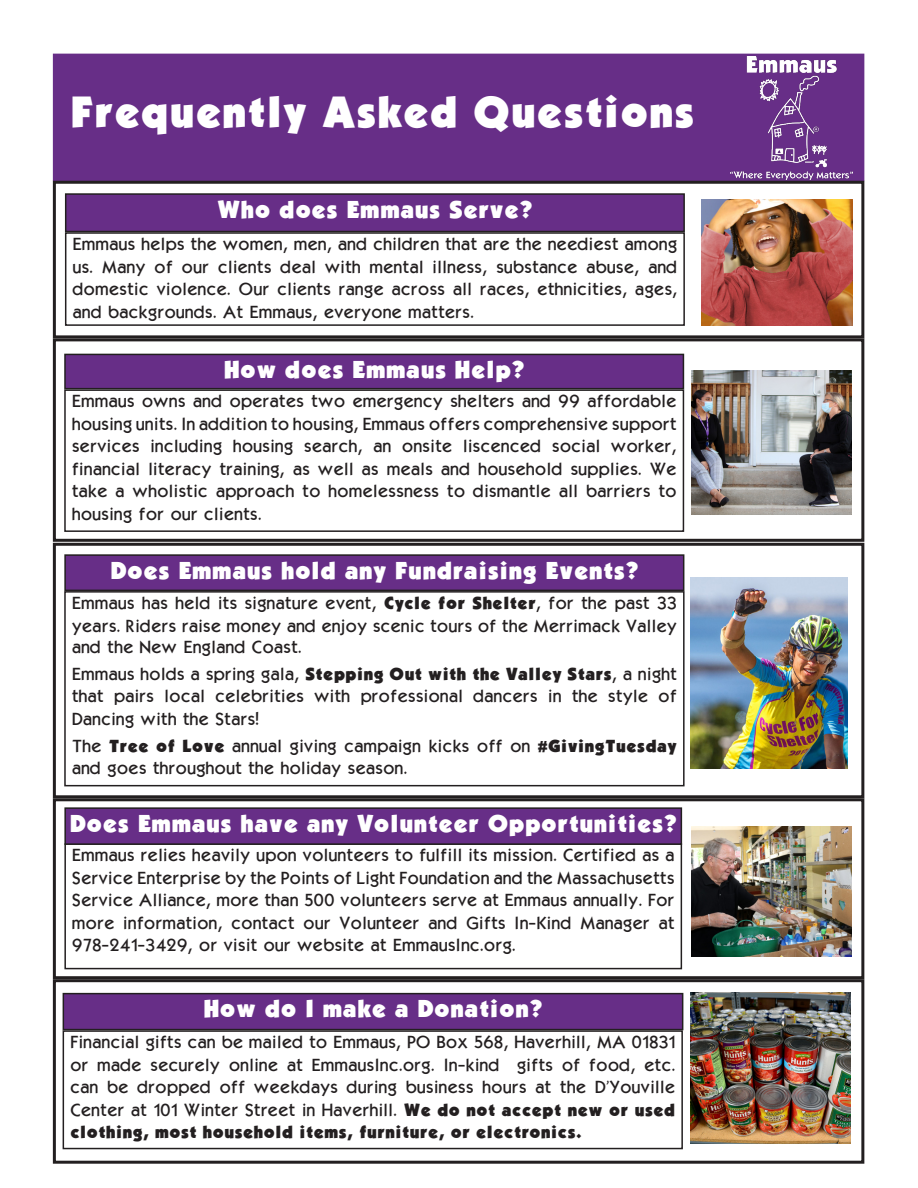
<style>
.page{position:relative;width:918px;height:1188px;background:#fff}
.page>*{position:absolute;margin:0;border:0;box-sizing:border-box;transform-origin:0 0}
.t1{font:37.5px "Kabel Ultra";color:#fff}
.t2{font:21px "Kabel Ultra";color:#fff}
.t3{font:500 15px/22.5px "Kabel";color:#231f20;text-align:justify}
.s1{font-family:"Kabel Ultra";font-weight:400}
.s2{font-family:"Arial";font-weight:900}
</style>
<div class="page">
<div style="left:53px;top:979px;width:811px;height:185px;border:3px solid #231f20"></div>
<div style="left:63px;top:1030px;width:620px;height:119px;border:2px solid #231f20"></div>
<img style="left:690px;top:993px;width:161px;height:151px">
<div style="left:53px;top:54px;width:811px;height:127px;background:#672e87;border:3px solid #672e87"></div>
<img style="left:731px;top:57px;width:121px;height:123px">
<div style="left:53px;top:181px;width:811px;height:157px;border:3px solid #231f20"></div>
<div style="left:65px;top:232px;width:620px;height:94px;border:2px solid #231f20"></div>
<img style="left:701px;top:200px;width:151px;height:126px">
<div style="left:66px;top:194px;width:618px;height:38px;background:#672e87"></div>
<div style="left:65px;top:193px;width:620px;height:39px;border:2px solid #231f20"></div>
<div style="left:53px;top:338px;width:811px;height:204px;border:3px solid #231f20"></div>
<div style="left:64px;top:389px;width:620px;height:143px;border:2px solid #231f20"></div>
<div style="left:65px;top:354px;width:618px;height:35px;background:#672e87"></div>
<div style="left:64px;top:354px;width:620px;height:35px;border:2px solid #231f20"></div>
<img style="left:691px;top:371px;width:160px;height:144px">
<div style="left:53px;top:543px;width:811px;height:255px;border:3px solid #231f20"></div>
<div style="left:65px;top:555px;width:619px;height:35px;background:#672e87"></div>
<div style="left:64px;top:554px;width:620px;height:37px;border:2px solid #231f20"></div>
<div style="left:64px;top:591px;width:621px;height:195px;border:2px solid #231f20"></div>
<div style="left:53px;top:798px;width:811px;height:181px;border:3px solid #231f20"></div>
<div style="left:64px;top:843px;width:618px;height:126px;border:2px solid #231f20"></div>
<div style="left:65px;top:808px;width:616px;height:36px;background:#672e87"></div>
<div style="left:64px;top:807px;width:618px;height:38px;border:2px solid #231f20"></div>
<img style="left:691px;top:826px;width:160px;height:131px">
<div style="left:63px;top:994px;width:620px;height:36px;background:#672e87"></div>
<div style="left:63px;top:993px;width:620px;height:37px;border:2px solid #231f20"></div>
<img style="left:690px;top:578px;width:158px;height:191px">
<p class="t1" style="left:70px;top:86px;width:626px">Frequently Asked Questions</p>
<p class="t2" style="left:217px;top:195px;width:317px">Who does Emmaus Serve?</p>
<p class="t3" style="left:72px;top:233px;width:606px">Emmaus helps the women, men, and children that are the neediest among us. Many of our clients deal with mental illness, substance abuse, and domestic violence. Our clients range across all races, ethnicities, ages, and backgrounds. At Emmaus, everyone matters.</p>
<p class="t2" style="left:224px;top:355px;width:302px">How does Emmaus Help?</p>
<p class="t3" style="left:72px;top:390px;width:606px">Emmaus owns and operates two emergency shelters and 99 affordable housing units. In addition to housing, Emmaus offers comprehensive support services including housing search, an onsite liscenced social worker, financial literacy training, as well as meals and household supplies. We take a wholistic approach to homelessness to dismantle all barriers to housing for our clients.</p>
<p class="t2" style="left:110px;top:556px;width:530px">Does Emmaus hold any Fundraising Events?</p>
<p class="t3" style="left:72px;top:592px;width:607px">Emmaus has held its signature event, <span class="s1">Cycle for Shelter</span>, for the past 33 years. Riders raise money and enjoy scenic tours of the Merrimack Valley</p>
<p class="t3" style="left:72px;top:635px;width:232px">and the New England Coast.</p>
<p class="t3" style="left:72px;top:662px;width:607px">Emmaus holds a spring gala, <span class="s1">Stepping Out with the Valley Stars</span>, a night that pairs local celebrities with professional dancers in the style of Dancing with the Stars!</p>
<p class="t3" style="left:72px;top:734px;width:607px">The <span class="s1">Tree of Love</span> annual giving campaign kicks off on <span class="s2">#</span><span class="s1">GivingTuesday </span>and goes throughout the holiday season.</p>
<p class="t2" style="left:69px;top:809px;width:609px">Does Emmaus have any Volunteer Opportunities?</p>
<p class="t3" style="left:72px;top:844px;width:604px">Emmaus relies heavily upon volunteers to fulfill its mission. Certified as a Service Enterprise by the Points of Light Foundation and the Massachusetts Service Alliance, more than 500 volunteers serve at Emmaus annually. For more information, contact our Volunteer and Gifts In-Kind Manager at 978-241-3429, or visit our website at EmmausInc.org.</p>
<p class="t2" style="left:203px;top:994px;width:341px">How do I make a Donation?</p>
<p class="t3" style="left:70px;top:1031px;width:607px">Financial gifts can be mailed to Emmaus, PO Box 568, Haverhill, MA 01831 or made securely online at EmmausInc.org. In-kind gifts of food, etc. can be dropped off weekdays during business hours at the D’Youville Center at 101 Winter Street in Haverhill. <span class="s1">We do not accept new or used clothing, most household items, furniture, or electronics.</span></p>
</div>
